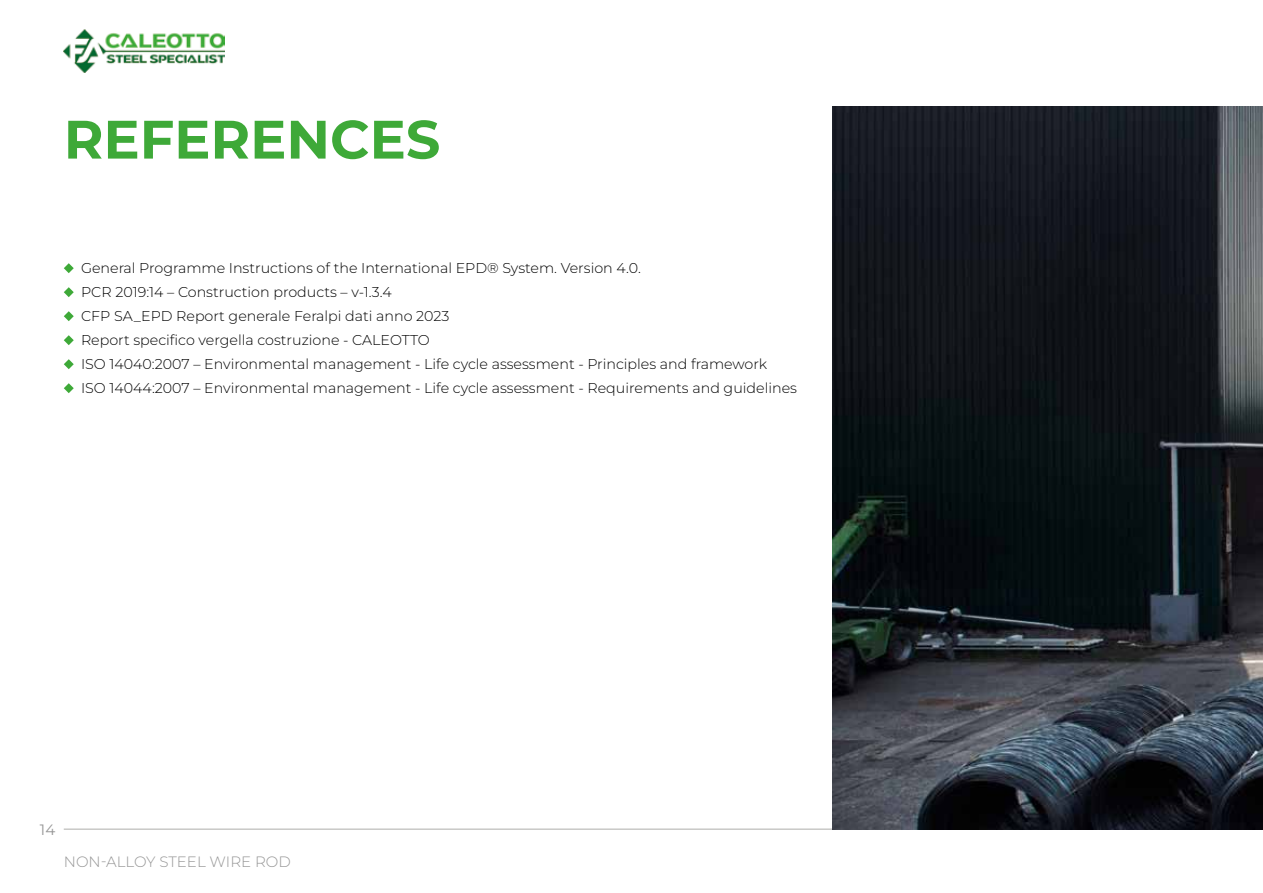
<style>
.page{position:relative;width:1263px;height:893px;background:#fff}
.page>*{position:absolute;margin:0;border:0;box-sizing:border-box;transform-origin:0 0}
.t1{font:700 54px "Montserrat";color:#3ea938}
.t2{font:300 15px "Montserrat";color:#979797}
.t3{font:15px "Montserrat";color:#979797}
.t4{font:300 14.25px/24px "Montserrat";color:#000}
</style>
<div class="page">
<hr style="left:64px;top:828px;width:1199px;height:2px;background:#c9c9c7">
<svg style="left:64px;top:263px;width:10px;height:10px"></svg>
<svg style="left:64px;top:287px;width:10px;height:10px"></svg>
<svg style="left:64px;top:311px;width:10px;height:10px"></svg>
<svg style="left:64px;top:335px;width:10px;height:10px"></svg>
<svg style="left:64px;top:359px;width:10px;height:10px"></svg>
<svg style="left:64px;top:383px;width:10px;height:10px"></svg>
<img style="left:832px;top:106px;width:431px;height:724px">
<img style="left:64px;top:30px;width:160px;height:43px">
<h1 class="t1" style="left:64px;top:100px;width:378px">REFERENCES</h1>
<p class="t4" style="left:81px;top:256px;width:717px">General Programme Instructions of the International EPD® System. Version 4.0.<br>PCR 2019:14 – Construction products – v-1.3.4<br>CFP SA_EPD Report generale Feralpi dati anno 2023<br>Report specifico vergella costruzione - CALEOTTO<br>ISO 14040:2007 – Environmental management - Life cycle assessment - Principles and framework<br>ISO 14044:2007 – Environmental management - Life cycle assessment - Requirements and guidelines</p>
<p class="t3" style="left:40px;top:820px;width:17px">14</p>
<p class="t2" style="left:64px;top:851px;width:228px">NON-ALLOY STEEL WIRE ROD</p>
</div>
